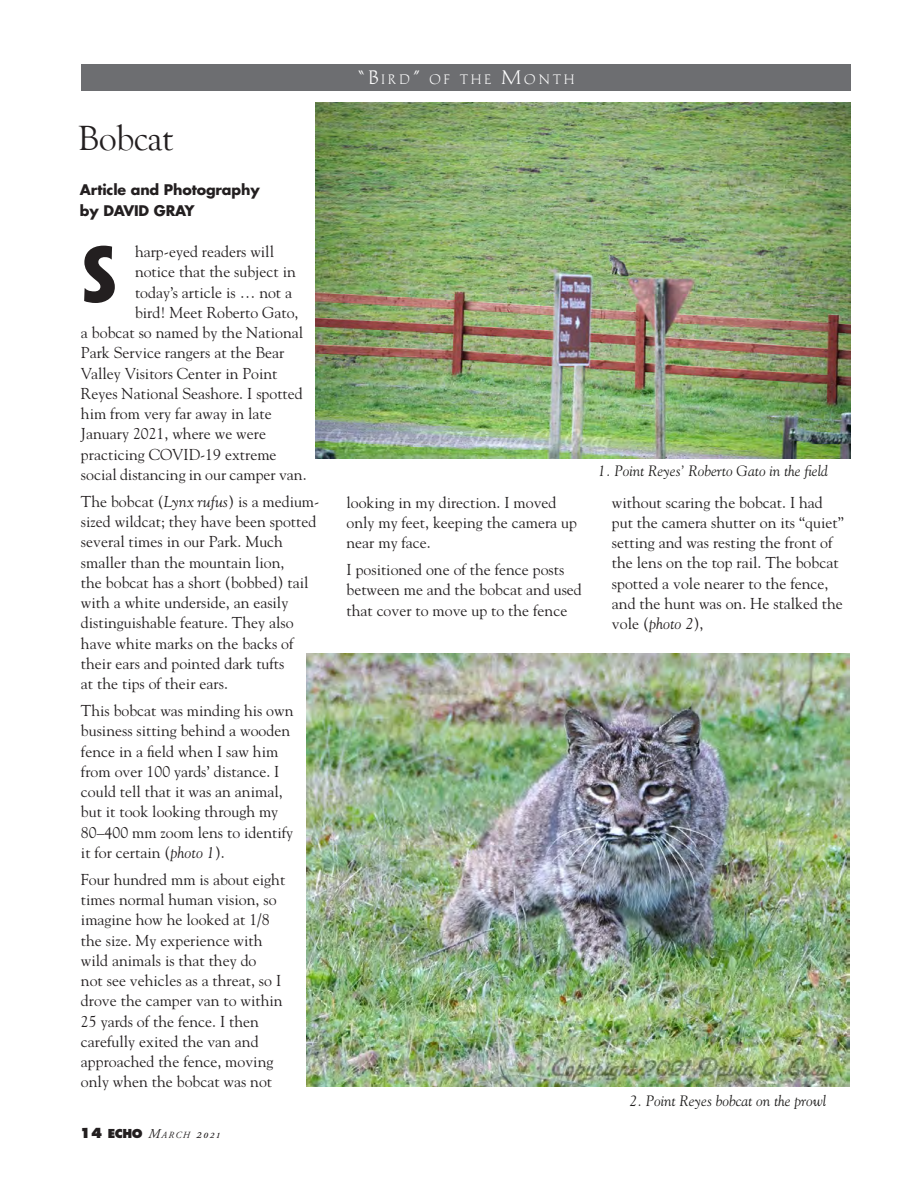
<style>
.page{position:relative;width:918px;height:1188px;background:#fff}
.page>*{position:absolute;margin:0;border:0;box-sizing:border-box;transform-origin:0 0}
.t1{font:700 72px "Penumbra Flare Std";color:#231f20}
.t2{font:36px "Goudy Old Style T";letter-spacing:-.02em;color:#231f20}
.t3{font:15.75px/20.2px "Goudy Std";color:#231f20}
.t4{font:italic 15px "Goudy Std";color:#201f1e}
.t5{font:700 14.25px/21px "Futura Std";letter-spacing:-.01em;color:#231f20}
.t6{font:800 12px "Futura Std";color:#231f20}
.t7{font:11.55px "OPTI Michael Angelo";letter-spacing:.285em;color:#fff}
.s1{font-style:italic}
.s2{font-size:13.5px}
.s3{font-family:"Adobe Garamond Pro";font-weight:400;font-style:italic;font-size:13.5px}
.s4{font-family:"Adobe Garamond Pro";font-weight:400;font-style:italic;font-size:9.45px}
.s5{font-size:16.5px}
</style>
<div class="page">
<div style="left:81px;top:64px;width:769px;height:28px;background:#6d6e71"></div>
<img style="left:307px;top:653px;width:542px;height:434px">
<img style="left:315px;top:102px;width:535px;height:357px">
<h2 class="t2" style="left:78px;top:118px;width:97px">Bobcat</h2>
<p class="t5" style="left:80px;top:179px;width:181px">Article and Photography by DAVID GRAY</p>
<h1 class="t1" style="left:81px;top:229px;width:38px">S</h1>
<p class="t3" style="left:135px;top:241px;width:141px">harp-eyed readers will</p>
<p class="t3" style="left:135px;top:262px;width:162px">notice that the subject in</p>
<p class="t3" style="left:135px;top:282px;width:159px">today’s article is … not a</p>
<p class="t3" style="left:135px;top:302px;width:165px">bird! Meet Roberto Gato,</p>
<p class="t3" style="left:81px;top:322px;width:224px">a bobcat so named by the National</p>
<p class="t3" style="left:81px;top:343px;width:205px">Park Service rangers at the Bear</p>
<p class="t3" style="left:81px;top:363px;width:198px">Valley Visitors Center in Point</p>
<p class="t3" style="left:81px;top:383px;width:223px">Reyes National Seashore. I spotted</p>
<p class="t3" style="left:81px;top:403px;width:192px">him from very far away in late</p>
<p class="t3" style="left:81px;top:424px;width:187px">January 2021, where we were</p>
<p class="t3" style="left:81px;top:444px;width:197px">practicing COVID-19 extreme</p>
<p class="t3" style="left:81px;top:464px;width:227px">social distancing in our camper van.</p>
<p class="t3" style="left:81px;top:491px;width:240px">The bobcat (<span class="s1">Lynx rufus</span>) is a medium&shy;sized wildcat; they have been spotted several times in our Park. Much smaller than the mountain lion,<br>the bobcat has a short (bobbed) tail with a white underside, an easily distinguishable feature. They also have white marks on the backs of their ears and pointed dark tufts<br>at the tips of their ears.</p>
<p class="t3" style="left:81px;top:700px;width:214px">This bobcat was minding his own business sitting behind a wooden fence in a field when I saw him from over 100 yards’ distance. I could tell that it was an animal, but it took looking through my<br>80–400 mm zoom lens to identify it for certain (<span class="s1">photo 1</span>).</p>
<p class="t3" style="left:81px;top:869px;width:206px">Four hundred mm is about eight times normal human vision, so imagine how he looked at 1/8 the size. My experience with wild animals is that they do<br>not see vehicles as a threat, so I drove the camper van to within<br>25 yards of the fence. I then carefully exited the van and approached the fence, moving only when the bobcat was not</p>
<p class="t6" style="left:80px;top:1126px;width:142px"><span class="s2">14</span> ECHO <span class="s3">M</span><span class="s4">ARCH</span> <span class="s3">2021</span></p>
<p class="t7" style="left:358px;top:72px;width:218px"><span class="s5">“B</span>IRD<span class="s5">”</span> OF THE <span class="s5">M</span>ONTH</p>
<p class="t3" style="left:346px;top:492px;width:231px">looking in my direction. I moved only my feet, keeping the camera up near my face.</p>
<p class="t3" style="left:346px;top:559px;width:237px">I positioned one of the fence posts between me and the bobcat and used that cover to move up to the fence</p>
<p class="t4" style="left:598px;top:461px;width:231px">1. Point Reyes’ Roberto Gato in the field</p>
<p class="t3" style="left:612px;top:492px;width:233px">without scaring the bobcat. I had put the camera shutter on its “quiet” setting and was resting the front of the lens on the top rail. The bobcat spotted a vole nearer to the fence, and the hunt was on. He stalked the vole (<span class="s1">photo 2</span>),</p>
<p class="t4" style="left:630px;top:1091px;width:198px">2. Point Reyes bobcat on the prowl</p>
</div>
